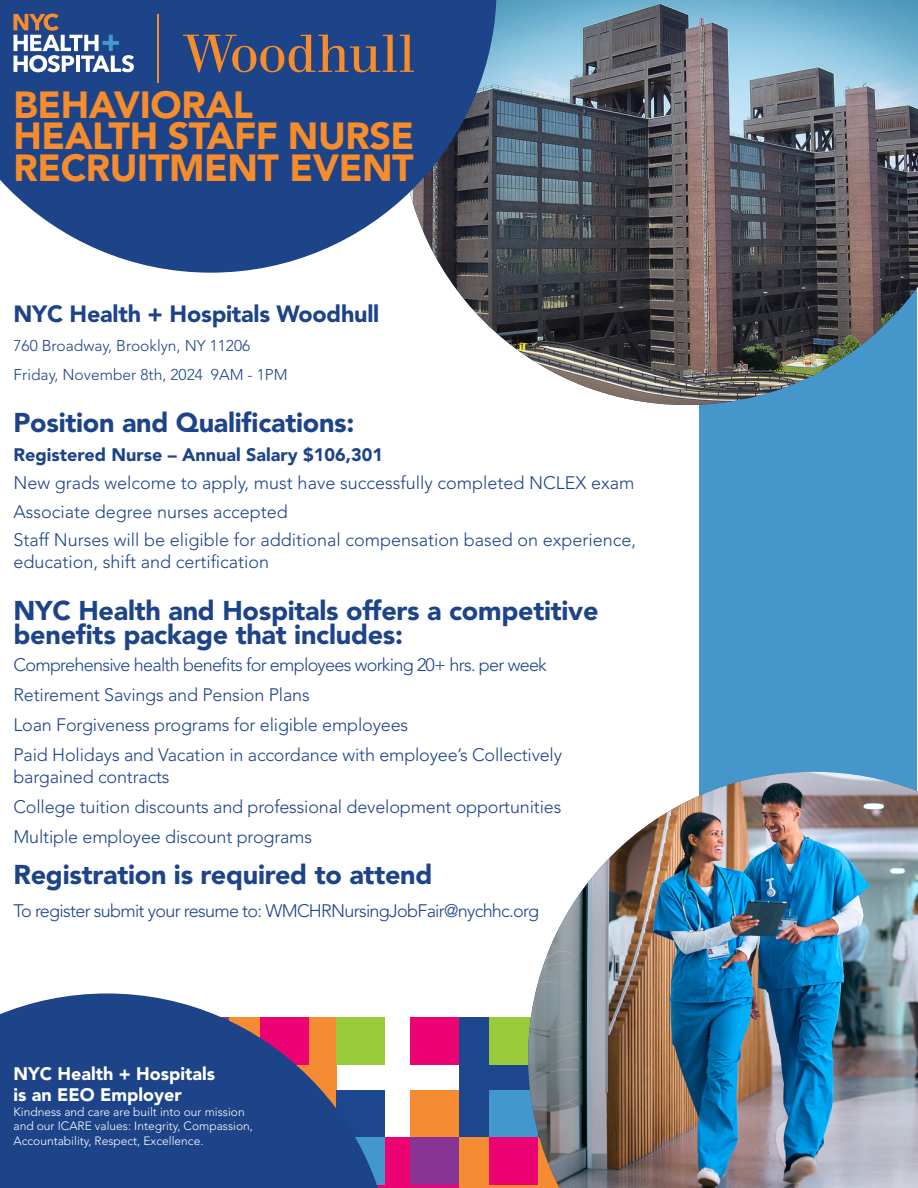
<style>
.page{position:relative;width:918px;height:1188px;background:#fff}
.page>*{position:absolute;margin:0;border:0;box-sizing:border-box;transform-origin:0 0}
.t1{font:900 37.5px/31.5px "Avenir LT Std";letter-spacing:-.01em;color:#f68c2c}
.t2{font:900 27px/24px "Avenir LT Std";letter-spacing:-.01em;color:#1d4389}
.t3{font:900 23.4px "Avenir LT Std";letter-spacing:-.01em;color:#1d4389}
.t4{font:300 18px/30px "Avenir LT Std";letter-spacing:-.01em;color:#1d4389}
.t5{font:300 18px "Avenir LT Std";letter-spacing:-.04em;color:#1d4389}
.t6{font:900 18px/21.6px "Avenir LT Std";color:#fff}
.t7{font:300 15.6px/28.5px "Avenir LT Std";color:#1d4389}
.t8{font:300 12px/14.4px "Avenir LT Std";color:#fff}
.s1{font-weight:900}
</style>
<div class="page">
<div style="left:700px;top:283px;width:217px;height:810px;background:#4496cb"></div>
<div style="left:410px;top:1090px;width:49px;height:48px;background:#f58b32"></div>
<div style="left:410px;top:1017px;width:49px;height:48px;background:#ed0274"></div>
<div style="left:459px;top:1017px;width:107px;height:121px;background:#1c468d"></div>
<div style="left:489px;top:1090px;width:49px;height:48px;background:#4298cd"></div>
<div style="left:489px;top:1017px;width:49px;height:48px;background:#99ca3b"></div>
<div style="left:337px;top:1138px;width:122px;height:50px;background:#ed0274"></div>
<div style="left:410px;top:1138px;width:49px;height:47px;background:#883494"></div>
<div style="left:459px;top:1138px;width:107px;height:50px;background:#f58b32"></div>
<div style="left:489px;top:1138px;width:49px;height:47px;background:#ed0274"></div>
<img style="left:445px;top:0;width:473px;height:405px">
<img style="left:528px;top:772px;width:390px;height:416px">
<svg style="left:0;top:0;width:497px;height:273px;background:#395890"></svg>
<svg style="left:14px;top:13px;width:120px;height:59px"></svg>
<hr style="left:158px;top:14px;width:1px;height:68px;background:#f68c2c">
<svg style="left:183px;top:35px;width:231px;height:37px;background:#5c586d"></svg>
<svg style="left:0;top:993px;width:393px;height:195px;background:#465c90"></svg>
<p class="t1" style="left:14px;top:89px;width:402px">BEHAVIORAL<br>HEALTH STAFF NURSE<br>RECRUITMENT EVENT</p>
<p class="t3" style="left:14px;top:300px;width:367px">NYC Health + Hospitals Woodhull</p>
<p class="t7" style="left:14px;top:331px;width:276px">760 Broadway, Brooklyn, NY 11206<br>Friday, November 8th, 2024 9AM - 1PM</p>
<p class="t2" style="left:14px;top:411px;width:342px">Position and Qualifications:</p>
<p class="t4" style="left:14px;top:440px;width:622px;line-height:28.5px"><span class="s1">Registered Nurse – Annual Salary $106,301<br></span>New grads welcome to apply, must have successfully completed NCLEX exam<br>Associate degree nurses accepted</p>
<p class="t4" style="left:14px;top:529px;width:624px;line-height:21.6px">Staff Nurses will be eligible for additional compensation based on experience, education, shift and certification</p>
<p class="t2" style="left:14px;top:599px;width:587px">NYC Health and Hospitals offers a competitive benefits package that includes:</p>
<p class="t4" style="left:14px;top:650px;width:550px">Comprehensive health benefits for employees working 20+ hrs. per week Retirement Savings and Pension Plans<br>Loan Forgiveness programs for eligible employees<br>Paid Holidays and Vacation in accordance with employee’s Collectively</p>
<p class="t4" style="left:14px;top:762px;width:549px">bargained contracts<br>College tuition discounts and professional development opportunities<br>Multiple employee discount programs</p>
<p class="t2" style="left:14px;top:862px;width:421px">Registration is required to attend</p>
<p class="t5" style="left:14px;top:900px;width:527px">To register submit your resume to: WMCHRNursingJobFair@nychhc.org</p>
<p class="t6" style="left:14px;top:1063px;width:203px">NYC Health + Hospitals is an EEO Employer</p>
<p class="t8" style="left:14px;top:1104px;width:241px">Kindness and care are built into our mission and our ICARE values: Integrity, Compassion,<br>Accountability, Respect, Excellence.</p>
</div>
